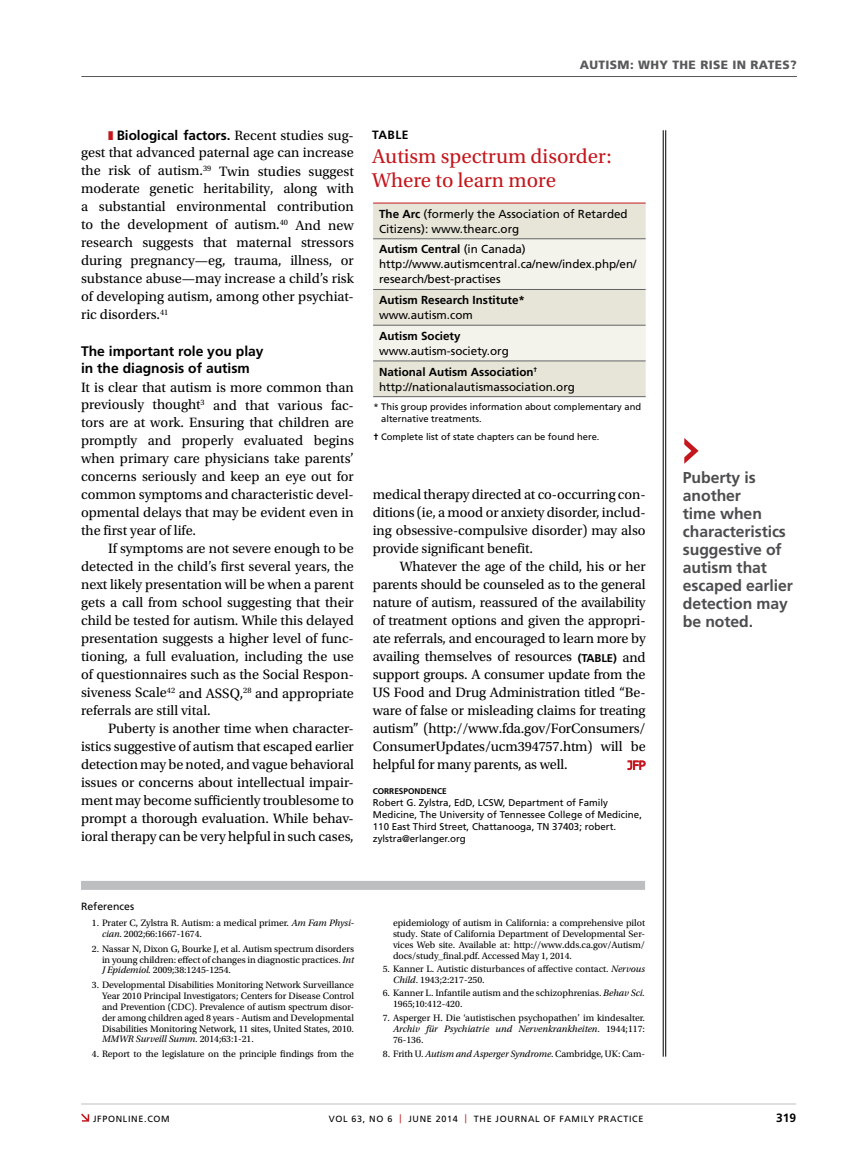
<style>
.page{position:relative;width:851px;height:1161px;background:#fff}
.page>*{position:absolute;margin:0;border:0;box-sizing:border-box;transform-origin:0 0}
.t1{font:21px/24px "Utopia Std";color:#c4161c}
.t2{font:700 15.75px/18px "Frutiger LT Std";letter-spacing:-.005em;color:#4d4d4f}
.t3{font:14.25px/18px "Utopia Std";letter-spacing:-.005em;color:#000;text-align:justify}
.t4{font:700 13.8px/18px "Frutiger LT Std";color:#000}
.t5{font:700 13.5px "Frutiger LT Std";color:#000}
.t6{font:900 12px "Frutiger LT Std";letter-spacing:.03em;color:#58595b}
.t7{font:700 12px "Frutiger LT Std";color:#000}
.t8{font:11.7px/15px "Frutiger LT Std";color:#000}
.t9{font:700 11.7px/20.7px "Frutiger LT Std";color:#000}
.t10{font:11.25px "Neuzeit SLT Std";color:#c4161c}
.t11{font:10.5px "Frutiger LT Std";color:#000}
.t12{font:9.75px/10.8px "Utopia Std";letter-spacing:-.005em;color:#000;text-align:justify}
.t13{font:9.75px/12px "Frutiger LT Std";color:#000}
.t14{font:9.3px/12px "Frutiger LT Std";color:#000}
.t15{font:9px "Frutiger LT Std";letter-spacing:.075em;color:#000}
.t16{font:700 8.25px "Frutiger LT Std";color:#000}
.s1{font-family:"Utopia Std";font-weight:400;font-size:14.25px}
.s2{font-weight:700}
.s3{font-weight:400}
.s4{font-family:"Frutiger LT Std";font-weight:700;font-size:11.25px}
.s5{font-style:italic}
.s6{color:#c4161c}
</style>
<div class="page">
<hr style="left:81px;top:76px;width:716px;height:1px;background:#58595b">
<svg style="left:81px;top:1114px;width:8px;height:8px"></svg>
<hr style="left:81px;top:1104px;width:715px;height:1px;background:#bcbec0">
<hr style="left:665px;top:130px;width:1px;height:927px;background:#000">
<hr style="left:663px;top:130px;width:1px;height:927px;background:#000">
<svg style="left:627px;top:760px;width:19px;height:10px"></svg>
<svg style="left:684px;top:438px;width:14px;height:26px"></svg>
<div style="left:373px;top:204px;width:272px;height:192px;background:#e7e5d8"></div>
<svg style="left:373px;top:239px;width:272px;height:122px;background:#eeece4"></svg>
<hr style="left:373px;top:238px;width:272px;height:1px;background:#636466">
<hr style="left:373px;top:289px;width:272px;height:1px;background:#636466">
<hr style="left:373px;top:325px;width:272px;height:1px;background:#636466">
<hr style="left:373px;top:361px;width:272px;height:1px;background:#636466">
<hr style="left:373px;top:396px;width:272px;height:1px;background:#636466">
<hr style="left:373px;top:203px;width:272px;height:1px;background:#c4161c">
<div style="left:81px;top:881px;width:564px;height:9px;background:#bcbec0"></div>
<p class="t6" style="left:579px;top:58px;width:219px">AUTISM: WHY THE RISE IN RATES?</p>
<p class="t5" style="left:117px;top:127px;width:239px">Biological factors. <span class="s1">Recent studies sug-</span></p>
<p class="t3" style="left:81px;top:144px;width:274px">gest that advanced paternal age can increase the risk of autism.<sup>39</sup> Twin studies suggest moderate genetic heritability, along with a substantial environmental contribution to the development of autism.<sup>40</sup> And new research suggests that maternal stressors during pregnancy—eg, trauma, illness, or substance abuse—may increase a child’s risk of developing autism, among other psychiat&shy;ric disorders.<sup>41</sup></p>
<p class="t4" style="left:81px;top:342px;width:184px">The important role you play in the diagnosis of autism</p>
<p class="t3" style="left:81px;top:378px;width:274px">It is clear that autism is more common than previously thought<sup>3</sup> and that various fac&shy;tors are at work. Ensuring that children are promptly and properly evaluated begins when primary care physicians take parents’ concerns seriously and keep an eye out for common symptoms and characteristic devel&shy;opmental delays that may be evident even in the first year of life.</p>
<p class="t3" style="left:81px;top:540px;width:274px;text-indent:27px">If symptoms are not severe enough to be detected in the child’s first several years, the next likely presentation will be when a parent gets a call from school suggesting that their child be tested for autism. While this delayed presentation suggests a higher level of func&shy;tioning, a full evaluation, including the use of questionnaires such as the Social Respon&shy;siveness Scale<sup>42</sup> and ASSQ,<sup>28</sup> and appropriate referrals are still vital.</p>
<p class="t3" style="left:81px;top:720px;width:274px;text-indent:27px">Puberty is another time when character&shy;istics suggestive of autism that escaped earlier detection may be noted, and vague behavioral issues or concerns about intellectual impair&shy;ment may become sufficiently troublesome to prompt a thorough evaluation. While behav&shy;ioral therapy can be very helpful in such cases,</p>
<p class="t7" style="left:372px;top:128px;width:15px">Table</p>
<h1 class="t1" style="left:372px;top:145px;width:241px">Autism spectrum disorder:<br>Where to learn more</h1>
<p class="t8" style="left:379px;top:206px;width:250px"><span class="s2">The Arc</span> (formerly the Association of Retarded<br>Citizens): www.thearc.org</p>
<p class="t8" style="left:379px;top:242px;width:259px"><span class="s2">Autism Central</span> (in Canada) http://www.autismcentral.ca/new/index.php/en/ research/best-practises</p>
<p class="t9" style="left:379px;top:290px;width:147px">Autism Research Institute*</p>
<p class="t8" style="left:379px;top:308px;width:95px">www.autism.com</p>
<p class="t9" style="left:379px;top:326px;width:83px">Autism Society</p>
<p class="t9" style="left:379px;top:341px;width:160px"><span class="s3">www.autism-society.org<br></span>National Autism Association<sup>†</sup></p>
<p class="t8" style="left:379px;top:379px;width:197px">http://nationalautismassociation.org</p>
<p class="t14" style="left:381px;top:400px;width:261px;text-indent:-8px">* This group provides information about complementary and alternative treatments.</p>
<p class="t14" style="left:373px;top:431px;width:228px"><span class="s2">†</span> Complete list of state chapters can be found here.</p>
<p class="t3" style="left:373px;top:486px;width:274px">medical therapy directed at co-occurring con&shy;ditions (ie, a mood or anxiety disorder, includ&shy;ing obsessive-compulsive disorder) may also provide significant benefit.</p>
<p class="t3" style="left:373px;top:558px;width:274px;text-indent:27px">Whatever the age of the child, his or her parents should be counseled as to the general nature of autism, reassured of the availability of treatment options and given the appropri&shy;ate referrals, and encouraged to learn more by availing themselves of resources <span class="s4">(TABLE)</span> and support groups. A consumer update from the US Food and Drug Administration titled “Be&shy;ware of false or misleading claims for treating autism” (http://www.fda.gov/ForConsumers/ ConsumerUpdates/ucm394757.htm) will be helpful for many parents, as well.</p>
<p class="t10" style="left:627px;top:758px;width:19px">JFP</p>
<p class="t16" style="left:373px;top:786px;width:75px">CORRESPONDENCE</p>
<p class="t13" style="left:373px;top:796px;width:113px">Robert G. Zylstra, EdD, LCSW</p>
<p class="t13" style="left:373px;top:796px;width:271px;text-indent:130px">, Department of Family Medicine, The U niversity of Tennessee College of Medicine, 110 East Third Street, Chattanooga, TN 37403; robert. zylstra@erlanger.org</p>
<p class="t11" style="left:81px;top:900px;width:55px">References</p>
<p class="t12" style="left:102px;top:918px;width:253px;text-indent:-10px">1. Prater C, Zylstra R. Autism: a medical primer. <span class="s5">Am Fam Physi&shy;cian</span>. 2002;66:1667-1674.</p>
<p class="t12" style="left:102px;top:943px;width:253px;text-indent:-10px">2. Nassar N, Dixon G, Bourke J, et al. Autism spectrum disorders in young children: effect of changes in diagnostic practices. <span class="s5">Int J Epidemiol.</span> 2009;38:1245-1254.</p>
<p class="t12" style="left:102px;top:980px;width:253px;text-indent:-10px">3. Developmental Disabilities Monitoring Network Surveillance Year 2010 Principal Investigators; Centers for Disease Control and Prevention (CDC). Prevalence of autism spectrum disor&shy;der among children aged 8 years - Autism and Developmental Disabilities Monitoring Network, 11 sites, United States, 2010.<br><span class="s5">MMWR Surveill Summ.</span> 2014;63:1-21.</p>
<p class="t12" style="left:92px;top:1049px;width:264px">4. Report to the legislature on the principle findings from the</p>
<p class="t12" style="left:393px;top:918px;width:253px">epidemiology of autism in California: a comprehensive pilot study. State of California Department of Developmental Ser&shy;vices Web site. Available at: http://www.dds.ca.gov/Autism/ docs/study_final.pdf. Accessed May 1, 2014.</p>
<p class="t12" style="left:393px;top:964px;width:253px;text-indent:-10px">5. Kanner L. Autistic disturbances of affective contact. <span class="s5">Nervous<br>Child</span>. 1943;2:217-250.</p>
<p class="t12" style="left:393px;top:988px;width:253px;text-indent:-10px">6. Kanner L. Infantile autism and the schizophrenias. <span class="s5">Behav Sci.<br></span>1965;10:412-420.</p>
<p class="t12" style="left:393px;top:1013px;width:253px;text-indent:-10px">7. Asperger H. Die ‘autistischen psychopathen’ im kindesalter.<br><span class="s5">Archiv für Psychiatrie und Nervenkrankheiten</span>. 1944;117:<br>76-136.</p>
<p class="t12" style="left:383px;top:1049px;width:264px">8. Frith U. <span class="s5">Autism and Asperger Syndrome</span>. Cambridge, UK: Cam-</p>
<p class="t2" style="left:683px;top:469px;width:112px">Puberty is another<br>time when characteristics suggestive of autism that escaped earlier detection may be noted.</p>
<p class="t15" style="left:93px;top:1113px;width:78px">jfponline.com</p>
<p class="t15" style="left:329px;top:1113px;width:91px">Vol 63, No 6 <span class="s6">|</span> JUNE</p>
<p class="t15" style="left:436px;top:1113px;width:209px">2014 <span class="s6">|</span> The Journal of Family Practice</p>
<p class="t7" style="left:776px;top:1111px;width:22px">319</p>
</div>
